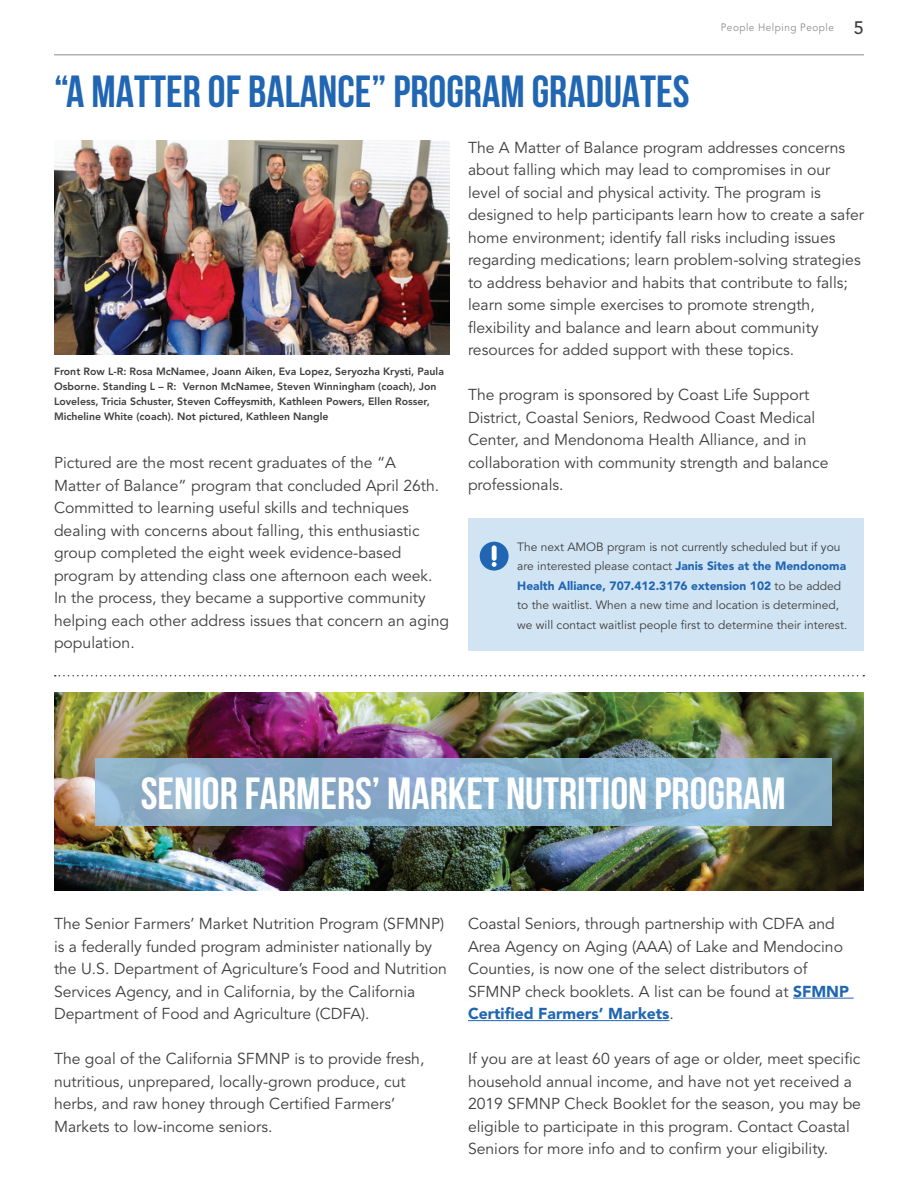
<style>
.page{position:relative;width:918px;height:1188px;background:#fff}
.page>*{position:absolute;margin:0;border:0;box-sizing:border-box;transform-origin:0 0}
.t1{font:700 45px "Bebas Neue";color:#fff}
.t2{font:700 45px "Bebas Neue";color:#2066b2}
.t3{font:15.75px/22.5px "Avenir";color:#3e3e3f}
.t4{font:12px/19.5px "Avenir";color:#3e3e3f}
.t5{font:10.65px "Avenir";letter-spacing:.05em;color:#8b8d90;scale:.93 1}
.t6{font:800 10.5px/15px "Avenir";color:#3e3e3f}
.s1{font-weight:500;font-size:18px;color:#3e3e3f}
.s2{font-weight:900;color:#2066b2}
</style>
<div class="page">
<svg style="left:55px;top:675px;width:809px;height:1px"></svg>
<hr style="left:54px;top:54px;width:810px;height:2px;background:#b0b1b5">
<img style="left:54px;top:141px;width:396px;height:214px">
<img style="left:54px;top:693px;width:810px;height:198px">
<hr style="left:793px;top:998px;width:61px;height:1px;background:#2066b2">
<hr style="left:468px;top:1020px;width:202px;height:1px;background:#2066b2">
<div style="left:468px;top:519px;width:396px;height:132px;background:#d1e4f3"></div>
<div style="left:480px;top:542px;width:29px;height:29px;background:#2066b2;border-radius:50%"></div>
<div style="left:492px;top:545px;width:5px;height:16px;background:#fff;border-radius:2px"></div>
<svg style="left:492px;top:562px;width:5px;height:5px"></svg>
<svg style="left:95px;top:758px;width:737px;height:67px;background:#8ab0cc"></svg>
<h1 class="t2" style="left:54px;top:66px;width:637px">“A MATTER OF BALANCE” PROGRAM GRADUATES</h1>
<p class="t5" style="left:721px;top:21px;width:156px">People Helping People <span class="s1">5</span></p>
<p class="t6" style="left:54px;top:364px;width:391px">Front Row L-R: Rosa McNamee, Joann Aiken, Eva Lopez, Seryozha Krysti, Paula Osborne. Standing L – R: Vernon McNamee, Steven Winningham (coach), Jon Loveless, Tricia Schuster, Steven Coffeysmith, Kathleen Powers, Ellen Rosser, Micheline White (coach). Not pictured, Kathleen Nangle</p>
<p class="t3" style="left:54px;top:452px;width:397px">Pictured are the most recent graduates of the “A<br>Matter of Balance” program that concluded April 26th.<br>Committed to learning useful skills and techniques dealing with concerns about falling, this enthusiastic group completed the eight week evidence-based program by attending class one afternoon each week.<br>In the process, they became a supportive community helping each other address issues that concern an aging population.</p>
<p class="t3" style="left:468px;top:136px;width:398px">The A Matter of Balance program addresses concerns about falling which may lead to compromises in our level of social and physical activity. The program is designed to help participants learn how to create a safer home environment; identify fall risks including issues regarding medications; learn problem-solving strategies to address behavior and habits that contribute to falls; learn some simple exercises to promote strength, flexibility and balance and learn about community resources for added support with these topics.</p>
<p class="t3" style="left:468px;top:384px;width:362px">The program is sponsored by Coast Life Support District, Coastal Seniors, Redwood Coast Medical Center, and Mendonoma Health Alliance, and in collaboration with community strength and balance professionals.</p>
<p class="t4" style="left:517px;top:537px;width:332px">The next AMOB prgram is not currently scheduled but if you are interested please contact <span class="s2">Janis Sites at the Mendonoma Health Alliance, 707.412.3176 extension 102</span> to be added to the waitlist. When a new time and location is determined, we will contact waitlist people first to determine their interest.</p>
<h1 class="t1" style="left:141px;top:769px;width:646px">SENIOR FARMERS’ MARKET NUTRITION PROGRAM</h1>
<p class="t3" style="left:54px;top:913px;width:394px">The Senior Farmers’ Market Nutrition Program (SFMNP) is a federally funded program administer nationally by the U.S. Department of Agriculture’s Food and Nutrition Services Agency, and in California, by the California Department of Food and Agriculture (CDFA).</p>
<p class="t3" style="left:54px;top:1048px;width:372px">The goal of the California SFMNP is to provide fresh, nutritious, unprepared, locally-grown produce, cut herbs, and raw honey through Certified Farmers’ Markets to low-income seniors.</p>
<p class="t3" style="left:468px;top:913px;width:383px">Coastal Seniors, through partnership with CDFA and Area Agency on Aging (AAA) of Lake and Mendocino Counties, is now one of the select distributors of SFMNP check booklets. A list can be found at <span class="s2">SFMNP Certified Farmers’ Markets</span>.</p>
<p class="t3" style="left:468px;top:1048px;width:395px">If you are at least 60 years of age or older, meet specific household annual income, and have not yet received a 2019 SFMNP Check Booklet for the season, you may be eligible to participate in this program. Contact Coastal Seniors for more info and to confirm your eligibility.</p>
</div>
